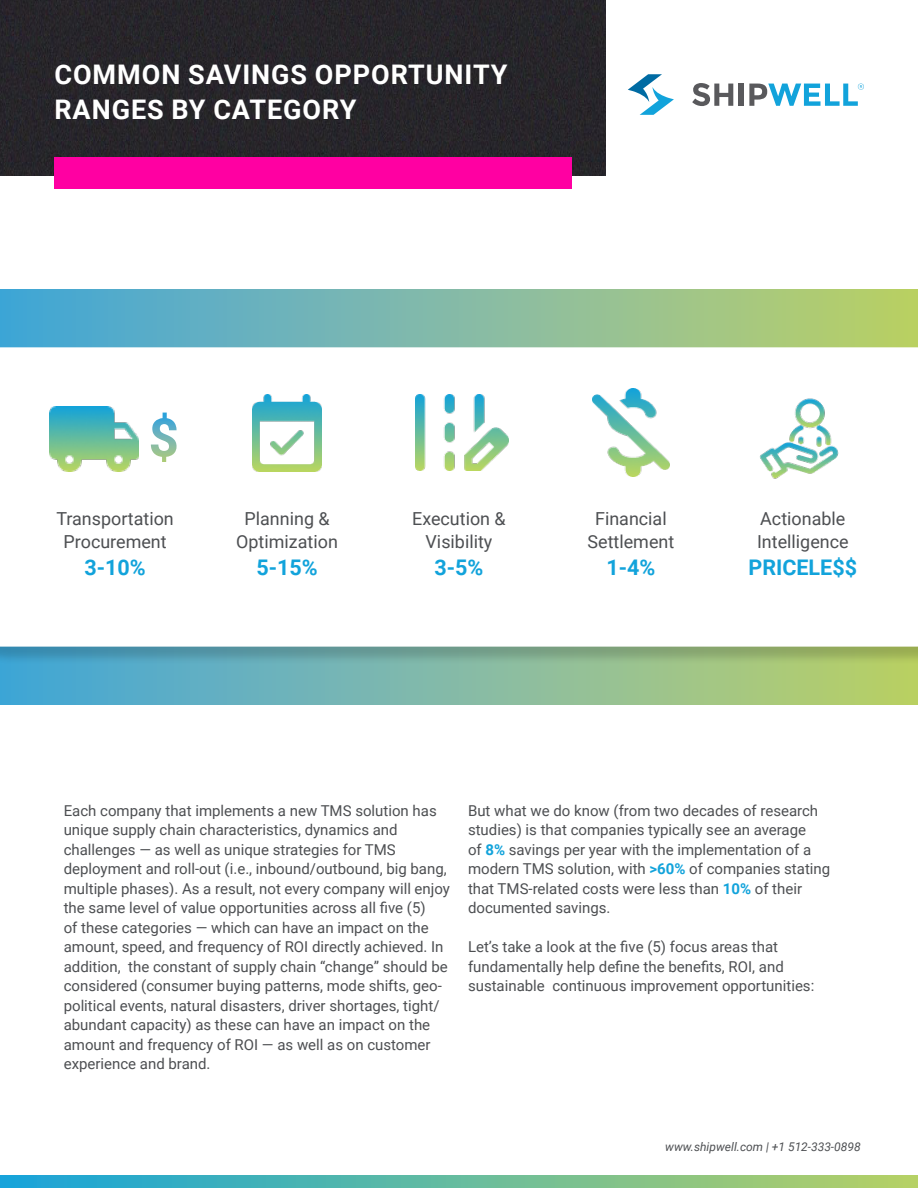
<style>
.page{position:relative;width:918px;height:1188px;background:#fff}
.page>*{position:absolute;margin:0;border:0;box-sizing:border-box;transform-origin:0 0}
.t1{font:700 53.25px "Roboto";color:#fff}
.t2{font:700 27px/34.5px "Roboto";letter-spacing:.035em;color:#fff}
.t3{font:700 21.45px "Roboto";color:#12a3db}
.t4{font:18px/23.2px "Roboto";color:#4d4f52;text-align:center}
.t5{font:15px/19.5px "Roboto";color:#4d4f52}
.t6{font:italic 12px "Roboto";color:#4d4f52}
.s1{font-weight:700;color:#12a3db}
</style>
<div class="page">
<svg style="left:0;top:1175px;width:918px;height:13px;background:#65ba9e"></svg>
<div style="left:0;top:289px;width:918px;height:416px;background:linear-gradient(to right,#45a5dd,#bfd06a)"></div>
<div style="left:0;top:350px;width:918px;height:315px;background:#000;opacity:.17"></div>
<svg style="left:0;top:347px;width:918px;height:300px"></svg>
<div style="left:0;top:0;width:606px;height:176px;background:#27252a"></div>
<svg style="left:692px;top:83px;width:41px;height:23px"></svg>
<div style="left:739px;top:84px;width:5px;height:22px;background:#59595c"></div>
<svg style="left:628px;top:74px;width:46px;height:41px"></svg>
<svg style="left:749px;top:83px;width:115px;height:23px"></svg>
<img style="left:50px;top:407px;width:89px;height:64px">
<img style="left:593px;top:388px;width:76px;height:89px">
<img style="left:252px;top:395px;width:70px;height:76px">
<img style="left:416px;top:395px;width:93px;height:76px">
<img style="left:755px;top:395px;width:90px;height:87px">
<div style="left:54px;top:158px;width:517px;height:31px;background:#ff00a2"></div>
<h2 class="t2" style="left:54px;top:57px;width:455px">COMMON SAVINGS OPPORTUNITY<br>RANGES BY CATEGORY</h2>
<h1 class="t1" style="left:148px;top:400px;width:32px">$</h1>
<p class="t4" style="left:56px;top:506px;width:119px">Transportation<br>Procurement</p>
<h3 class="t3" style="left:85px;top:552px;width:63px">3-10%</h3>
<p class="t4" style="left:236px;top:506px;width:103px">Planning &amp;<br>Optimization</p>
<h3 class="t3" style="left:256px;top:552px;width:63px">5-15%</h3>
<p class="t4" style="left:412px;top:506px;width:95px">Execution &amp;<br>Visibility</p>
<h3 class="t3" style="left:435px;top:552px;width:50px">3-5%</h3>
<p class="t4" style="left:588px;top:506px;width:88px">Financial<br>Settlement</p>
<h3 class="t3" style="left:606px;top:552px;width:50px">1-4%</h3>
<p class="t4" style="left:757px;top:506px;width:93px;text-align:left">Actionable<br>Intelligence</p>
<h3 class="t3" style="left:749px;top:552px;width:110px">PRICELE$$</h3>
<p class="t5" style="left:64px;top:800px;width:388px">Each company that implements a new TMS solution has unique supply chain characteristics, dynamics and challenges — as well as unique strategies for TMS deployment and roll-out (i.e., inbound/outbound, big bang, multiple phases). As a result, not every company will enjoy the same level of value opportunities across all five (5)<br>of these categories — which can have an impact on the amount, speed, and frequency of ROI directly achieved. In addition, the constant of supply chain “change” should be considered (consumer buying patterns, mode shifts, geo&shy;political events, natural disasters, driver shortages, tight/ abundant capacity) as these can have an impact on the amount and frequency of ROI — as well as on customer experience and brand.</p>
<p class="t5" style="left:468px;top:800px;width:364px">But what we do know (from two decades of research studies) is that companies typically see an average<br>of <span class="s1">8%</span> savings per year with the implementation of a modern TMS solution, with <span class="s1">&gt;60%</span> of companies stating that TMS-related costs were less than <span class="s1">10%</span> of their documented savings.</p>
<p class="t5" style="left:468px;top:937px;width:348px">Let’s take a look at the five (5) focus areas that fundamentally help define the benefits, ROI, and sustainable continuous improvement opportunities:</p>
<p class="t6" style="left:665px;top:1138px;width:197px">www.shipwell.com | +1 512-333-0898</p>
</div>
